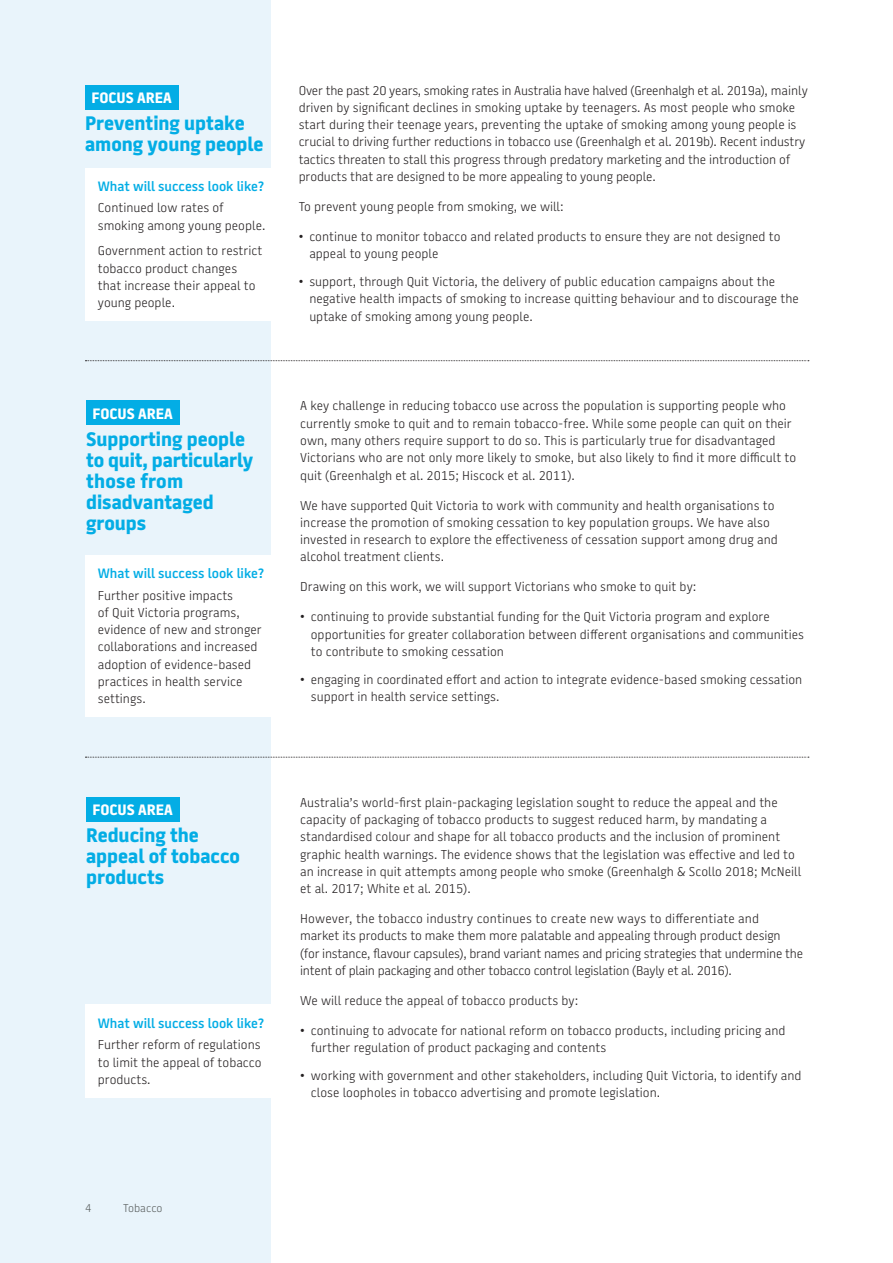
<style>
.page{position:relative;width:893px;height:1263px;background:#fff}
.page>*{position:absolute;margin:0;border:0;box-sizing:border-box;transform-origin:0 0}
.Sub-head{font:800 19.5px/21px "Battersea";color:#03ade5}
.Sub-head-2{font:800 15px "Battersea";color:#fff}
.Body{font:600 13.5px "Battersea";color:#03ade5}
.Body-2{font:300 12.75px/17.2px "Battersea";color:#231f20}
.Body-3{font:300 12.75px/17.2px "Battersea";letter-spacing:-.02em;color:#231f20}
.t1{font:300 11.25px "Battersea";color:#595e5e}
</style>
<div class="page">
<div style="left:0;top:0;width:270px;height:1263px;background:#e9f4fb"></div>
<svg style="left:85px;top:360px;width:724px;height:1px"></svg>
<svg style="left:85px;top:757px;width:724px;height:1px"></svg>
<div style="left:85px;top:85px;width:93px;height:24px;background:#03ade5"></div>
<div style="left:85px;top:168px;width:198px;height:152px;background:#fff"></div>
<div style="left:86px;top:401px;width:93px;height:24px;background:#03ade5"></div>
<div style="left:85px;top:555px;width:198px;height:162px;background:#fff"></div>
<div style="left:86px;top:797px;width:93px;height:24px;background:#03ade5"></div>
<div style="left:85px;top:1005px;width:198px;height:93px;background:#fff"></div>
<p class="Sub-head-2" style="left:91px;top:87px;width:82px">FOCUS AREA</p>
<p class="Sub-head" style="left:85px;top:113px;width:180px">Preventing uptake among young people</p>
<p class="Body" style="left:98px;top:177px;width:168px">What will success look like?</p>
<p class="Body-2" style="left:98px;top:200px;width:169px">Continued low rates of smoking among young people.</p>
<p class="Body-2" style="left:98px;top:243px;width:166px">Government action to restrict tobacco product changes that increase their appeal to young people.</p>
<p class="Sub-head-2" style="left:92px;top:403px;width:82px">FOCUS AREA</p>
<p class="Sub-head" style="left:86px;top:429px;width:169px">Supporting people to quit, particularly those from disadvantaged groups</p>
<p class="Body" style="left:98px;top:564px;width:168px">What will success look like?</p>
<p class="Body-2" style="left:98px;top:587px;width:165px">Further positive impacts<br>of Quit Victoria programs, evidence of new and stronger collaborations and increased adoption of evidence-based practices in health service settings.</p>
<p class="Body-2" style="left:299px;top:82px;width:511px">Over the past 20 years, smoking rates in Australia have halved (Greenhalgh et al. 2019a), mainly driven by significant declines in smoking uptake by teenagers. As most people who smoke start during their teenage years, preventing the uptake of smoking among young people is crucial to driving further reductions in tobacco use (Greenhalgh et al. 2019b). Recent industry tactics threaten to stall this progress through predatory marketing and the introduction of products that are designed to be more appealing to young people.</p>
<p class="Body-2" style="left:299px;top:198px;width:267px">To prevent young people from smoking, we will:</p>
<p class="Body-2" style="left:309px;top:228px;width:473px;text-indent:-11px">• continue to monitor tobacco and related products to ensure they are not designed to appeal to young people</p>
<p class="Body-2" style="left:309px;top:273px;width:491px;text-indent:-11px">• support, through Quit Victoria, the delivery of public education campaigns about the negative health impacts of smoking to increase quitting behaviour and to discourage the uptake of smoking among young people.</p>
<p class="Body-2" style="left:300px;top:398px;width:497px">A key challenge in reducing tobacco use across the population is supporting people who currently smoke to quit and to remain tobacco-free. While some people can quit on their own, many others require support to do so. This is particularly true for disadvantaged Victorians who are not only more likely to smoke, but also likely to find it more difficult to quit (Greenhalgh et al. 2015; Hiscock et al. 2011).</p>
<p class="Body-2" style="left:300px;top:497px;width:479px">We have supported Quit Victoria to work with community and health organisations to increase the promotion of smoking cessation to key population groups. We have also invested in research to explore the effectiveness of cessation support among drug and alcohol treatment clients.</p>
<p class="Body-2" style="left:300px;top:578px;width:398px">Drawing on this work, we will support Victorians who smoke to quit by:</p>
<p class="Body-2" style="left:311px;top:608px;width:495px;text-indent:-11px">• continuing to provide substantial funding for the Quit Victoria program and explore opportunities for greater collaboration between different organisations and communities to contribute to smoking cessation</p>
<p class="Body-2" style="left:311px;top:671px;width:493px;text-indent:-11px">• engaging in coordinated effort and action to integrate evidence-based smoking cessation support in health service settings.</p>
<p class="Sub-head-2" style="left:92px;top:799px;width:82px">FOCUS AREA</p>
<p class="Sub-head" style="left:86px;top:826px;width:155px">Reducing the appeal of tobacco products</p>
<p class="Body" style="left:98px;top:1014px;width:168px">What will success look like?</p>
<p class="Body-2" style="left:98px;top:1036px;width:165px;text-align:justify">Further reform of regulations to limit the appeal of tobacco products.</p>
<p class="Body-2" style="left:300px;top:794px;width:503px">Australia’s world-first plain-packaging legislation sought to reduce the appeal and the capacity of packaging of tobacco products to suggest reduced harm, by mandating a standardised colour and shape for all tobacco products and the inclusion of prominent graphic health warnings. The evidence shows that the legislation was effective and led to an increase in quit attempts among people who smoke (Greenhalgh &amp; Scollo 2018; McNeill et al. 2017; White et al. 2015).</p>
<p class="Body-3" style="left:300px;top:910px;width:504px">However, the tobacco industry continues to create new ways to differentiate and<br>market its products to make them more palatable and appealing through product design (for instance, flavour capsules), brand variant names and pricing strategies that undermine the intent of plain packaging and other tobacco control legislation (Bayly et al. 2016).</p>
<p class="Body-2" style="left:300px;top:992px;width:280px">We will reduce the appeal of tobacco products by:</p>
<p class="Body-2" style="left:311px;top:1022px;width:476px;text-indent:-11px">• continuing to advocate for national reform on tobacco products, including pricing and further regulation of product packaging and contents</p>
<p class="Body-2" style="left:311px;top:1067px;width:492px;text-indent:-11px">• working with government and other stakeholders, including Quit Victoria, to identify and close loopholes in tobacco advertising and promote legislation.</p>
<p class="t1" style="left:85px;top:1200px;width:8px">4</p>
<p class="t1" style="left:123px;top:1200px;width:41px">Tobacco</p>
</div>
